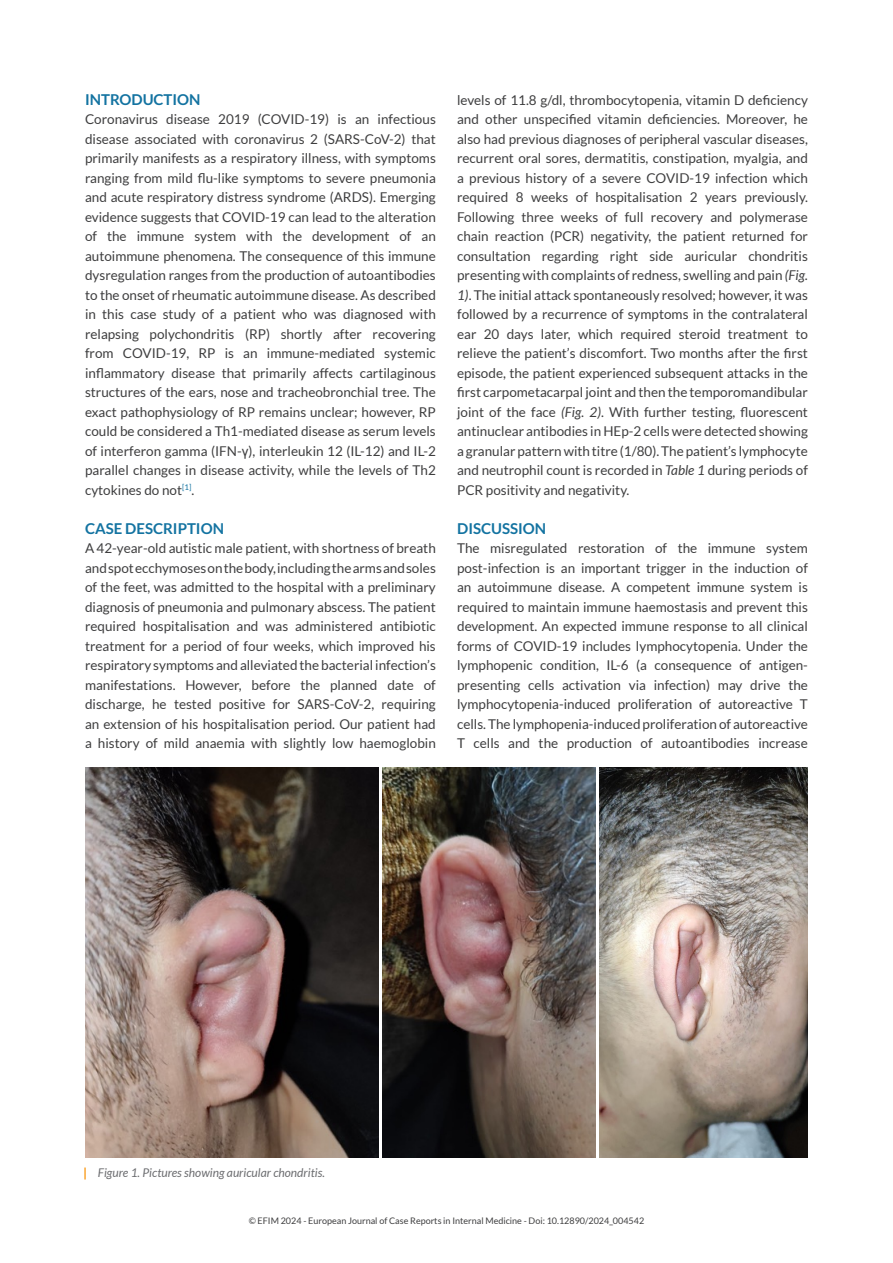
<style>
.page{position:relative;width:893px;height:1263px;background:#fff}
.page>*{position:absolute;margin:0;border:0;box-sizing:border-box;transform-origin:0 0}
.titoletti{font:700 15px "Lato";color:#1373a1}
.testo_normale{font:13.5px/19.5px "Lato";color:#3e3e3f;text-align:justify}
.dida{font:italic 12px "Lato";color:#6c6d70}
.t1{font:9px "Lato";color:#3e3e3f}
.s1{font-family:"Arial"}
.s2{font-style:italic}
</style>
<div class="page">
<svg style="left:84px;top:1167px;width:2px;height:12px"></svg>
<img style="left:85px;top:768px;width:293px;height:390px">
<img style="left:383px;top:768px;width:212px;height:390px">
<img style="left:600px;top:768px;width:208px;height:390px">
<p class="titoletti" style="left:85px;top:90px;width:117px">INTRODUCTION</p>
<p class="testo_normale" style="left:85px;top:109px;width:352px">Coronavirus disease 2019 (COVID-19) is an infectious disease associated with coronavirus 2 (SARS-CoV-2) that primarily manifests as a respiratory illness, with symptoms ranging from mild flu-like symptoms to severe pneumonia and acute respiratory distress syndrome (ARDS). Emerging evidence suggests that COVID-19 can lead to the alteration of the immune system with the development of an autoimmune phenomena. The consequence of this immune dysregulation ranges from the production of autoantibodies to the onset of rheumatic autoimmune disease. As described in this case study of a patient who was diagnosed with relapsing polychondritis (RP) shortly after recovering from COVID-19, RP is an immune-mediated systemic inflammatory disease that primarily affects cartilaginous structures of the ears, nose and tracheobronchial tree. The exact pathophysiology of RP remains unclear; however, RP could be considered a Th1-mediated disease as serum levels of interferon gamma (IFN-<span class="s1">γ</span>), interleukin 12 (IL-12) and IL-2 parallel changes in disease activity, while the levels of Th2 cytokines do not<sup>[1]</sup>.</p>
<p class="titoletti" style="left:85px;top:519px;width:140px">CASE DESCRIPTION</p>
<p class="testo_normale" style="left:85px;top:538px;width:352px">A 42-year-old autistic male patient, with shortness of breath and spot ecchymoses on the body, including the arms and soles of the feet, was admitted to the hospital with a preliminary diagnosis of pneumonia and pulmonary abscess. The patient required hospitalisation and was administered antibiotic treatment for a period of four weeks, which improved his respiratory symptoms and alleviated the bacterial infection’s manifestations. However, before the planned date of discharge, he tested positive for SARS-CoV-2, requiring an extension of his hospitalisation period. Our patient had a history of mild anaemia with slightly low haemoglobin</p>
<p class="testo_normale" style="left:457px;top:90px;width:352px">levels of 11.8 g/dl, thrombocytopenia, vitamin D deficiency and other unspecified vitamin deficiencies. Moreover, he also had previous diagnoses of peripheral vascular diseases, recurrent oral sores, dermatitis, constipation, myalgia, and a previous history of a severe COVID-19 infection which required 8 weeks of hospitalisation 2 years previously.<br>Following three weeks of full recovery and polymerase chain reaction (PCR) negativity, the patient returned for consultation regarding right side auricular chondritis presenting with complaints of redness, swelling and pain <span class="s2">(Fig.<br>1)</span>. The initial attack spontaneously resolved; however, it was followed by a recurrence of symptoms in the contralateral ear 20 days later, which required steroid treatment to relieve the patient’s discomfort. Two months after the first episode, the patient experienced subsequent attacks in the first carpometacarpal joint and then the temporomandibular joint of the face <span class="s2">(Fig. 2)</span>. With further testing, fluorescent antinuclear antibodies in HEp-2 cells were detected showing a granular pattern with titre (1/80). The patient’s lymphocyte and neutrophil count is recorded in <span class="s2">Table 1</span> during periods of PCR positivity and negativity.</p>
<p class="titoletti" style="left:457px;top:519px;width:91px">DISCUSSION</p>
<p class="testo_normale" style="left:457px;top:538px;width:352px">The misregulated restoration of the immune system post-infection is an important trigger in the induction of an autoimmune disease. A competent immune system is required to maintain immune haemostasis and prevent this development. An expected immune response to all clinical forms of COVID-19 includes lymphocytopenia. Under the lymphopenic condition, IL-6 (a consequence of antigen&shy;presenting cells activation via infection) may drive the lymphocytopenia-induced proliferation of autoreactive T cells. The lymphopenia-induced proliferation of autoreactive T cells and the production of autoantibodies increase</p>
<p class="dida" style="left:98px;top:1166px;width:229px">Figure 1. Pictures showing auricular chondritis.</p>
<p class="t1" style="left:249px;top:1215px;width:397px">© EFIM 2024 - European Journal of Case Reports in Internal Medicine - Doi: 10.12890/2024_004542</p>
</div>
